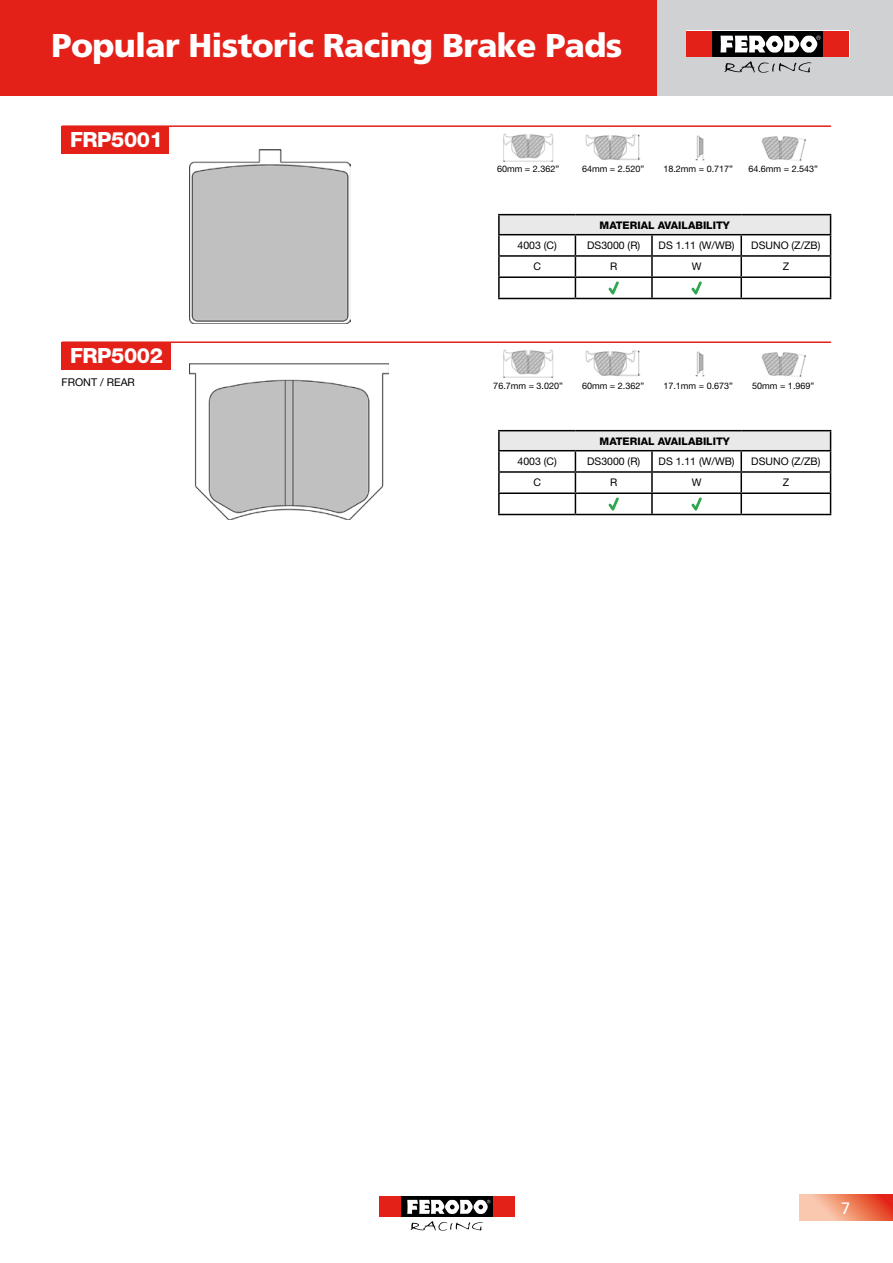
<style>
.page{position:relative;width:893px;height:1263px;background:#fff}
.page>*{position:absolute;margin:0;border:0;box-sizing:border-box;transform-origin:0 0}
.t1{font:900 33px "Frutiger";letter-spacing:-.02em;color:#fff}
.t2{font:800 21px "Helvetica Neue";letter-spacing:-.02em;color:#fff}
.t3{font:16.5px "Frutiger";color:#fff}
.t4{font:10.8px "Helvetica Neue";color:#000}
.t5{font:10.5px "Helvetica Neue";color:#000}
.t6{font:800 10.5px "Helvetica Neue";color:#000}
.t7{font:9px "Helvetica Neue";color:#000}
.s1{font-family:"Helvetica Neue LT Std"}
</style>
<div class="page">
<div style="left:0;top:0;width:893px;height:96px;background:#e32119"></div>
<div style="left:657px;top:0;width:236px;height:96px;background:#d0d1d2"></div>
<svg style="left:799px;top:1195px;width:94px;height:25px;background:#f08c6e"></svg>
<div style="left:713px;top:31px;width:110px;height:26px;background:#000"></div>
<div style="left:686px;top:31px;width:26px;height:26px;background:#e32119"></div>
<div style="left:824px;top:31px;width:25px;height:26px;background:#e32119"></div>
<svg style="left:720px;top:35px;width:101px;height:18px"></svg>
<svg style="left:724px;top:61px;width:88px;height:12px"></svg>
<svg style="left:400px;top:1196px;width:115px;height:21px"></svg>
<div style="left:401px;top:1196px;width:91px;height:21px;background:#000"></div>
<div style="left:379px;top:1196px;width:21px;height:21px;background:#e32119"></div>
<div style="left:493px;top:1196px;width:21px;height:21px;background:#e32119"></div>
<svg style="left:407px;top:1200px;width:83px;height:14px"></svg>
<svg style="left:410px;top:1221px;width:73px;height:10px"></svg>
<div style="left:62px;top:126px;width:107px;height:27px;background:#e32119"></div>
<hr style="left:62px;top:125px;width:769px;height:2px;background:#e32119">
<img style="left:503px;top:133px;width:51px;height:29px">
<img style="left:585px;top:134px;width:56px;height:26px">
<img style="left:695px;top:135px;width:10px;height:26px">
<img style="left:761px;top:136px;width:45px;height:25px">
<div style="left:62px;top:342px;width:109px;height:27px;background:#e32119"></div>
<hr style="left:62px;top:341px;width:769px;height:2px;background:#e32119">
<img style="left:503px;top:349px;width:51px;height:29px">
<img style="left:585px;top:350px;width:56px;height:26px">
<img style="left:695px;top:351px;width:10px;height:26px">
<img style="left:761px;top:352px;width:45px;height:25px">
<img style="left:189px;top:363px;width:200px;height:156px">
<img style="left:189px;top:149px;width:162px;height:174px">
<div style="left:499px;top:431px;width:332px;height:20px;background:#e9e9ea"></div>
<hr style="left:498px;top:430px;width:77px;height:1px;background:#000">
<svg style="left:498px;top:431px;width:2px;height:19px"></svg>
<hr style="left:575px;top:430px;width:77px;height:1px;background:#000">
<hr style="left:652px;top:430px;width:89px;height:1px;background:#000">
<hr style="left:741px;top:430px;width:90px;height:1px;background:#000">
<hr style="left:498px;top:450px;width:77px;height:1px;background:#000">
<hr style="left:498px;top:451px;width:2px;height:20px;background:#000">
<hr style="left:575px;top:450px;width:77px;height:1px;background:#000">
<hr style="left:652px;top:450px;width:89px;height:1px;background:#000">
<hr style="left:651px;top:451px;width:2px;height:20px;background:#000">
<hr style="left:741px;top:450px;width:90px;height:1px;background:#000">
<hr style="left:740px;top:451px;width:2px;height:20px;background:#000">
<hr style="left:498px;top:471px;width:77px;height:2px;background:#000">
<svg style="left:498px;top:473px;width:2px;height:19px"></svg>
<hr style="left:575px;top:471px;width:77px;height:2px;background:#000">
<hr style="left:652px;top:471px;width:89px;height:2px;background:#000">
<svg style="left:651px;top:473px;width:2px;height:19px"></svg>
<hr style="left:741px;top:471px;width:90px;height:2px;background:#000">
<svg style="left:740px;top:473px;width:2px;height:19px"></svg>
<hr style="left:498px;top:492px;width:77px;height:2px;background:#000">
<hr style="left:498px;top:494px;width:2px;height:20px;background:#000">
<hr style="left:575px;top:492px;width:77px;height:2px;background:#000">
<svg style="left:575px;top:451px;width:1px;height:63px"></svg>
<hr style="left:652px;top:492px;width:89px;height:2px;background:#000">
<hr style="left:651px;top:494px;width:2px;height:20px;background:#000">
<hr style="left:741px;top:492px;width:90px;height:2px;background:#000">
<hr style="left:740px;top:494px;width:2px;height:20px;background:#000">
<svg style="left:830px;top:431px;width:1px;height:83px"></svg>
<hr style="left:498px;top:514px;width:77px;height:1px;background:#000">
<hr style="left:575px;top:514px;width:77px;height:1px;background:#000">
<hr style="left:652px;top:514px;width:89px;height:1px;background:#000">
<hr style="left:741px;top:514px;width:90px;height:1px;background:#000">
<svg style="left:608px;top:497px;width:11px;height:13px"></svg>
<svg style="left:691px;top:497px;width:11px;height:13px"></svg>
<div style="left:499px;top:215px;width:332px;height:20px;background:#e9e9ea"></div>
<hr style="left:498px;top:214px;width:77px;height:1px;background:#000">
<svg style="left:498px;top:215px;width:2px;height:19px"></svg>
<hr style="left:575px;top:214px;width:77px;height:1px;background:#000">
<hr style="left:652px;top:214px;width:89px;height:1px;background:#000">
<hr style="left:741px;top:214px;width:90px;height:1px;background:#000">
<hr style="left:498px;top:234px;width:77px;height:1px;background:#000">
<hr style="left:498px;top:235px;width:2px;height:20px;background:#000">
<hr style="left:575px;top:234px;width:77px;height:1px;background:#000">
<hr style="left:652px;top:234px;width:89px;height:1px;background:#000">
<hr style="left:651px;top:235px;width:2px;height:20px;background:#000">
<hr style="left:741px;top:234px;width:90px;height:1px;background:#000">
<hr style="left:740px;top:235px;width:2px;height:20px;background:#000">
<hr style="left:498px;top:255px;width:77px;height:2px;background:#000">
<svg style="left:498px;top:257px;width:2px;height:19px"></svg>
<hr style="left:575px;top:255px;width:77px;height:2px;background:#000">
<hr style="left:652px;top:255px;width:89px;height:2px;background:#000">
<svg style="left:651px;top:257px;width:2px;height:19px"></svg>
<hr style="left:741px;top:255px;width:90px;height:2px;background:#000">
<svg style="left:740px;top:257px;width:2px;height:19px"></svg>
<hr style="left:498px;top:276px;width:77px;height:2px;background:#000">
<hr style="left:498px;top:278px;width:2px;height:20px;background:#000">
<hr style="left:575px;top:276px;width:77px;height:2px;background:#000">
<svg style="left:575px;top:235px;width:1px;height:63px"></svg>
<hr style="left:652px;top:276px;width:89px;height:2px;background:#000">
<hr style="left:651px;top:278px;width:2px;height:20px;background:#000">
<hr style="left:741px;top:276px;width:90px;height:2px;background:#000">
<hr style="left:740px;top:278px;width:2px;height:20px;background:#000">
<svg style="left:830px;top:215px;width:1px;height:83px"></svg>
<hr style="left:498px;top:298px;width:77px;height:1px;background:#000">
<hr style="left:575px;top:298px;width:77px;height:1px;background:#000">
<hr style="left:652px;top:298px;width:89px;height:1px;background:#000">
<hr style="left:741px;top:298px;width:90px;height:1px;background:#000">
<svg style="left:608px;top:281px;width:11px;height:13px"></svg>
<svg style="left:691px;top:281px;width:11px;height:13px"></svg>
<h1 class="t1" style="left:52px;top:25px;width:572px">Popular Historic Racing Brake Pads</h1>
<h2 class="t2" style="left:70px;top:127px;width:94px">FRP5001</h2>
<p class="t7" style="left:497px;top:164px;width:64px">60mm = 2.362”</p>
<p class="t7" style="left:582px;top:164px;width:64px">64mm = 2.5<span class="s1">20</span>”</p>
<p class="t7" style="left:663px;top:164px;width:71px">18.2mm = 0.71<span class="s1">7</span>”</p>
<p class="t7" style="left:748px;top:164px;width:71px">64.6mm = 2.543”</p>
<p class="t6" style="left:600px;top:219px;width:132px">MATERIAL AVAILABILITY</p>
<p class="t5" style="left:517px;top:239px;width:41px">4003 (C)</p>
<p class="t5" style="left:587px;top:239px;width:55px">DS3000 (R)</p>
<p class="t5" style="left:659px;top:239px;width:78px">DS 1.11 (W/WB)</p>
<p class="t5" style="left:751px;top:239px;width:71px">DSUNO (Z/ZB)</p>
<p class="t5" style="left:533px;top:260px;width:9px">C</p>
<p class="t5" style="left:610px;top:260px;width:9px">R</p>
<p class="t5" style="left:692px;top:260px;width:11px">W</p>
<p class="t5" style="left:783px;top:260px;width:8px">Z</p>
<h2 class="t2" style="left:70px;top:343px;width:94px">FRP5002</h2>
<p class="t4" style="left:62px;top:376px;width:75px">FRONT / REAR</p>
<p class="t7" style="left:493px;top:380px;width:71px">76.7mm = 3.0<span class="s1">20</span>”</p>
<p class="t7" style="left:582px;top:380px;width:64px">60mm = 2.362”</p>
<p class="t7" style="left:663px;top:380px;width:71px">17.1mm = 0.673”</p>
<p class="t7" style="left:752px;top:380px;width:64px">50mm = 1.9<span class="s1">69</span>”</p>
<p class="t6" style="left:600px;top:435px;width:132px">MATERIAL AVAILABILITY</p>
<p class="t5" style="left:517px;top:455px;width:41px">4003 (C)</p>
<p class="t5" style="left:587px;top:455px;width:55px">DS3000 (R)</p>
<p class="t5" style="left:659px;top:455px;width:78px">DS 1.11 (W/WB)</p>
<p class="t5" style="left:751px;top:455px;width:71px">DSUNO (Z/ZB)</p>
<p class="t5" style="left:533px;top:476px;width:9px">C</p>
<p class="t5" style="left:610px;top:476px;width:9px">R</p>
<p class="t5" style="left:692px;top:476px;width:11px">W</p>
<p class="t5" style="left:783px;top:476px;width:8px">Z</p>
<h3 class="t3" style="left:841px;top:1199px;width:11px">7</h3>
</div>
